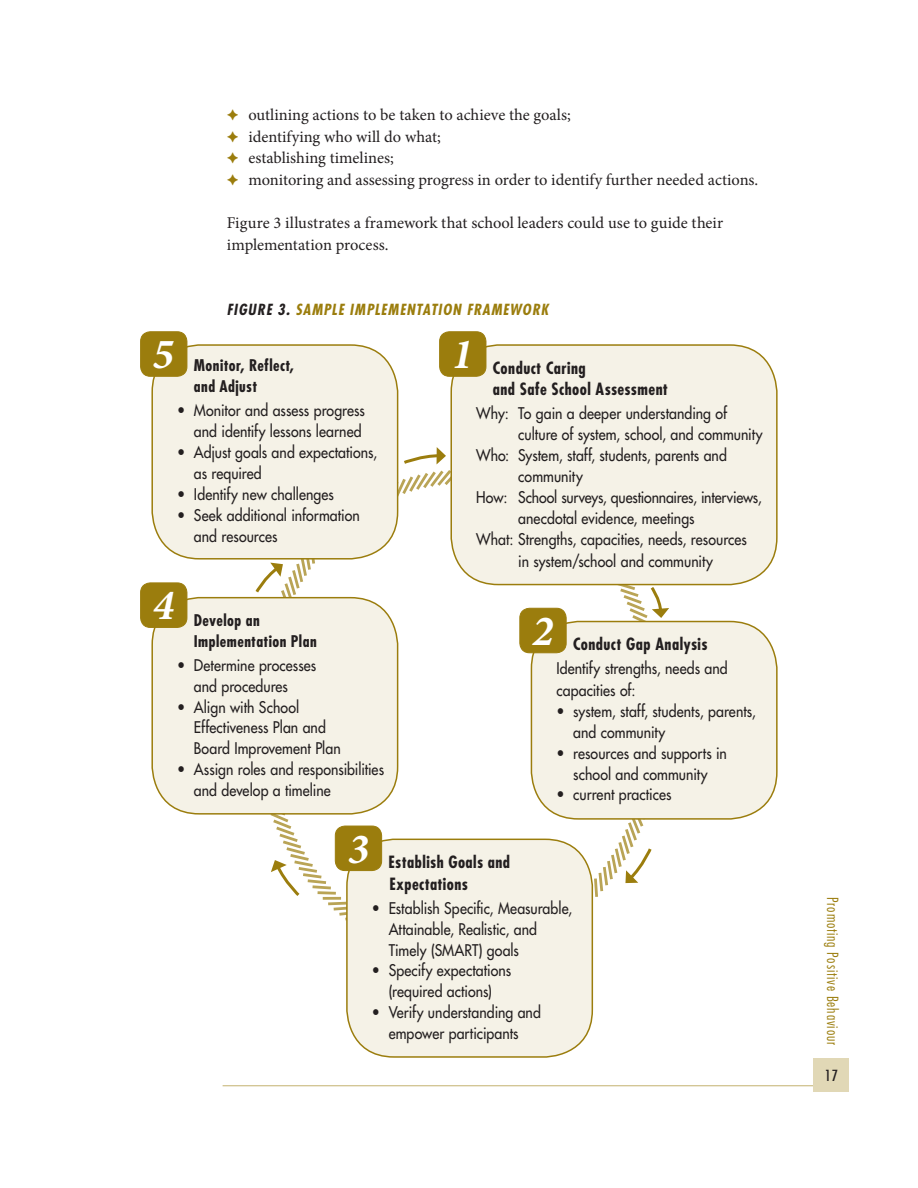
<style>
.page{position:relative;width:918px;height:1188px;background:#fff}
.page>*{position:absolute;margin:0;border:0;box-sizing:border-box;transform-origin:0 0}
.t1{font:italic 700 43.2px "Minion Pro";color:#fff}
.t2{font:16.5px/21.6px "Minion Pro";color:#231f20}
.t3{font:700 condensed 16.5px/21.6px "Futura";letter-spacing:.025em;color:#231f20}
.t4{font:15.75px/20.9px "Futura";letter-spacing:.005em;color:#231f20;scale:.9 1}
.t5{font:700 condensed 15.75px/20.9px "Futura";letter-spacing:.03em;color:#231f20}
.t6{font:italic 700 condensed 15px "Futura";letter-spacing:.065em;color:#9b7d0d}
.t7{font:300 condensed 15px "Futura";letter-spacing:.055em;color:#9b7d0d}
.t8{font:500 condensed 15px "Futura";color:#231f20}
.s1{color:#9b7d0d}
.s2{color:#231f20}
</style>
<div class="page">
<hr style="left:223px;top:1085px;width:626px;height:1px;background:#c3b16e">
<div style="left:814px;top:1058px;width:35px;height:33px;background:#e1d8b6"></div>
<svg style="left:250px;top:467px;width:418px;height:497px"></svg>
<div style="left:152px;top:345px;width:246px;height:214px;background:#f5f2e7;border-radius:47px"></div>
<div style="left:151px;top:344px;width:247px;height:216px;border:1px solid #9b7d0d;border-radius:47px"></div>
<div style="left:141px;top:332px;width:46px;height:44px;background:#9b7d0d;border-radius:10px"></div>
<div style="left:140px;top:332px;width:47px;height:44px;border:1px solid #9b7d0d;border-radius:10px"></div>
<div style="left:152px;top:598px;width:246px;height:216px;background:#f5f2e7;border-radius:47px"></div>
<div style="left:151px;top:597px;width:247px;height:218px;border:1px solid #9b7d0d;border-radius:47px"></div>
<div style="left:141px;top:583px;width:46px;height:44px;background:#9b7d0d;border-radius:10px"></div>
<div style="left:140px;top:583px;width:47px;height:45px;border:1px solid #9b7d0d;border-radius:10px"></div>
<div style="left:347px;top:839px;width:245px;height:218px;background:#f5f2e7;border-radius:47px"></div>
<div style="left:346px;top:839px;width:247px;height:219px;border:1px solid #9b7d0d;border-radius:47px"></div>
<div style="left:335px;top:826px;width:47px;height:45px;background:#9b7d0d;border-radius:10px"></div>
<div style="left:335px;top:826px;width:47px;height:45px;border:1px solid #9b7d0d;border-radius:10px"></div>
<div style="left:531px;top:622px;width:246px;height:197px;background:#f5f2e7;border-radius:47px"></div>
<div style="left:531px;top:621px;width:247px;height:199px;border:1px solid #9b7d0d;border-radius:47px"></div>
<div style="left:520px;top:608px;width:46px;height:45px;background:#9b7d0d;border-radius:10px"></div>
<div style="left:520px;top:608px;width:46px;height:45px;border:1px solid #9b7d0d;border-radius:10px"></div>
<div style="left:451px;top:345px;width:326px;height:240px;background:#f5f2e7;border-radius:47px"></div>
<div style="left:450px;top:344px;width:328px;height:241px;border:1px solid #9b7d0d;border-radius:47px"></div>
<div style="left:440px;top:332px;width:46px;height:44px;background:#9b7d0d;border-radius:10px"></div>
<div style="left:439px;top:332px;width:47px;height:44px;border:1px solid #9b7d0d;border-radius:10px"></div>
<svg style="left:404px;top:447px;width:42px;height:18px"></svg>
<svg style="left:625px;top:846px;width:28px;height:37px"></svg>
<svg style="left:649px;top:585px;width:20px;height:33px"></svg>
<svg style="left:254px;top:563px;width:29px;height:32px"></svg>
<svg style="left:271px;top:860px;width:30px;height:38px"></svg>
<p class="t2" style="left:227px;top:104px;width:533px"><span class="s1">✦</span> outlining actions to be taken to achieve the goals;<br><span class="s1">✦</span> identifying who will do what;<br><span class="s1">✦</span> establishing timelines;<br><span class="s1">✦</span> monitoring and assessing progress in order to identify further needed actions.</p>
<p class="t2" style="left:227px;top:212px;width:498px">Figure 3 illustrates a framework that school leaders could use to guide their implementation process.</p>
<p class="t6" style="left:227px;top:300px;width:323px"><span class="s2">FIGURE 3.</span> SAMPLE IMPLEMENTATION FRAMEWORK</p>
<h1 class="t1" style="left:153px;top:324px;width:23px">5</h1>
<p class="t5" style="left:194px;top:355px;width:102px">Monitor, Reflect, and Adjust</p>
<p class="t4" style="left:177px;top:400px;width:210px;text-align:right">• Monitor and assess progress and identify lessons learned</p>
<p class="t4" style="left:194px;top:442px;width:205px;text-indent:-17px">• Adjust goals and expectations, as required</p>
<p class="t4" style="left:177px;top:484px;width:176px">• Identify new challenges</p>
<p class="t4" style="left:194px;top:504px;width:186px;text-indent:-17px">• Seek additional information and resources</p>
<h1 class="t1" style="left:153px;top:575px;width:23px">4</h1>
<p class="t5" style="left:194px;top:609px;width:124px">Develop an<br>Implementation Plan</p>
<p class="t4" style="left:194px;top:654px;width:138px;text-indent:-17px">• Determine processes and procedures</p>
<p class="t4" style="left:194px;top:696px;width:165px;text-indent:-17px">• Align with School<br>Effectiveness Plan and<br>Board Improvement Plan</p>
<p class="t4" style="left:194px;top:759px;width:213px;text-indent:-17px">• Assign roles and responsibilities and develop a timeline</p>
<h1 class="t1" style="left:452px;top:324px;width:23px">1</h1>
<p class="t3" style="left:493px;top:357px;width:177px">Conduct Caring<br>and Safe School Assessment</p>
<p class="t4" style="left:476px;top:403px;width:280px">Why: To gain a deeper understanding of</p>
<p class="t4" style="left:518px;top:424px;width:273px">culture of system, school, and community</p>
<p class="t4" style="left:476px;top:445px;width:280px">Who: System, staff, students, parents and</p>
<p class="t4" style="left:518px;top:466px;width:73px">community</p>
<p class="t4" style="left:476px;top:487px;width:319px">How: School surveys, questionnaires, interviews,</p>
<p class="t4" style="left:518px;top:508px;width:197px">anecdotal evidence, meetings</p>
<p class="t4" style="left:476px;top:529px;width:302px">What: Strengths, capacities, needs, resources</p>
<p class="t4" style="left:518px;top:550px;width:218px">in system/school and community</p>
<h1 class="t1" style="left:532px;top:600px;width:23px">2</h1>
<p class="t3" style="left:573px;top:633px;width:136px">Conduct Gap Analysis</p>
<p class="t4" style="left:556px;top:658px;width:192px;line-height:21.6px">Identify strengths, needs and capacities of:</p>
<p class="t4" style="left:573px;top:700px;width:205px;text-indent:-17px">• system, staff, students, parents, and community</p>
<p class="t4" style="left:556px;top:742px;width:191px;text-align:center">• resources and supports in school and community</p>
<p class="t4" style="left:556px;top:784px;width:129px">• current practices</p>
<h1 class="t1" style="left:348px;top:818px;width:23px">3</h1>
<p class="t3" style="left:389px;top:851px;width:123px">Establish Goals and<br>Expectations</p>
<p class="t4" style="left:389px;top:897px;width:205px;text-indent:-17px">• Establish Specific, Measurable,<br>Attainable, Realistic, and<br>Timely (SMART) goals</p>
<p class="t4" style="left:372px;top:960px;width:156px;text-align:center">• Specify expectations (required actions)</p>
<p class="t4" style="left:372px;top:1002px;width:189px;text-align:center">• Verify understanding and empower participants</p>
<p class="t7" style="left:842px;top:897px;width:149px;rotate:90deg">Promoting Positive Behaviour</p>
<p class="t8" style="left:825px;top:1066px;width:15px">17</p>
</div>
